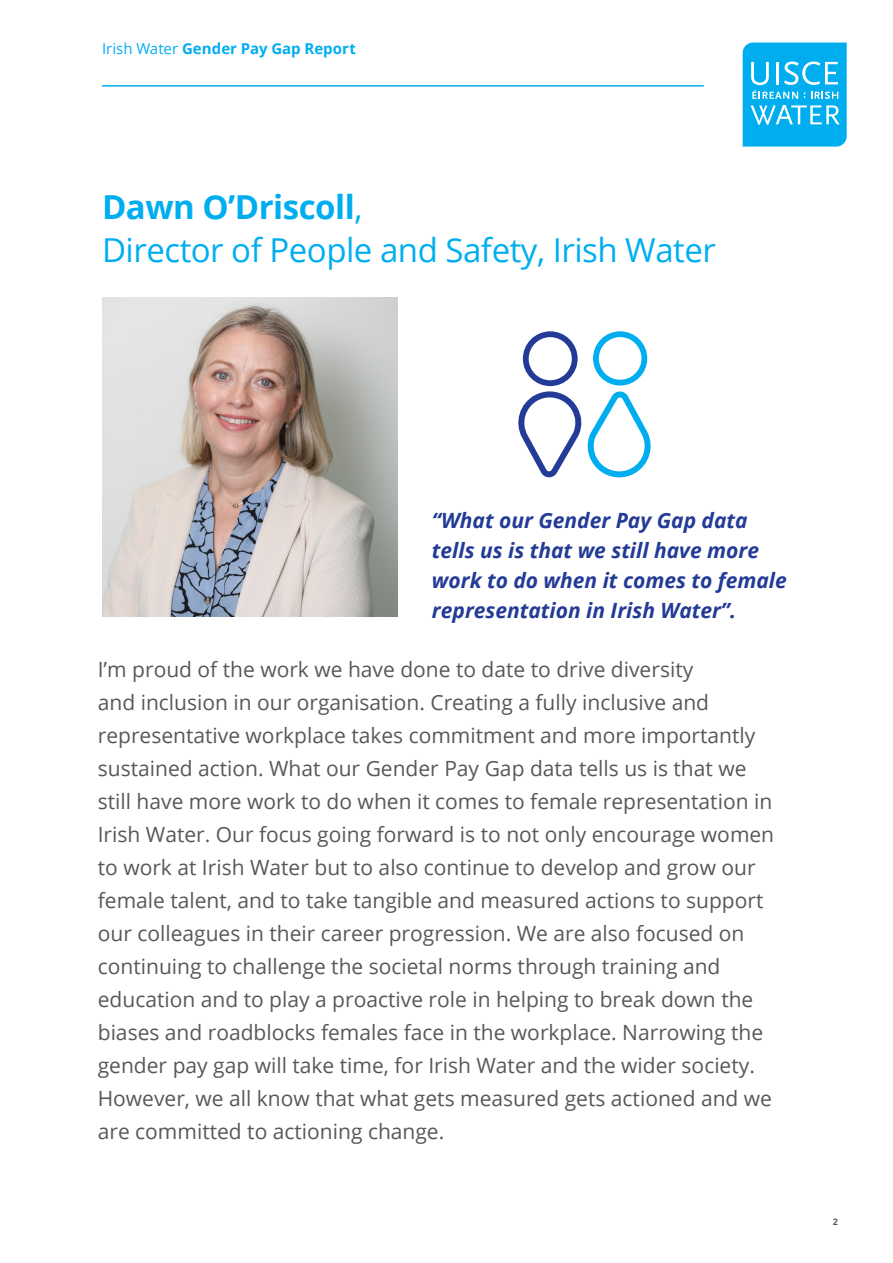
<style>
.page{position:relative;width:893px;height:1263px;background:#fff}
.page>*{position:absolute;margin:0;border:0;box-sizing:border-box;transform-origin:0 0}
.t1{font:33px "Open Sans";letter-spacing:-.015em;color:#00aeef}
.t2{font:700 33px "Open Sans";letter-spacing:-.015em;color:#00aeef}
.t3{font:21px/33px "Open Sans";color:#57585a}
.t4{font:italic 700 21px/30px "Open Sans";color:#233b96}
.t5{font:700 15px "Open Sans";letter-spacing:.005em;color:#00aeef}
.Footer_-_Pg_No{font:700 9px "Open Sans";color:#57585a}
.s1{font-weight:400}
</style>
<div class="page">
<hr style="left:102px;top:85px;width:602px;height:2px;background:#00aeef">
<img style="left:102px;top:298px;width:296px;height:319px">
<svg style="left:518px;top:331px;width:133px;height:147px"></svg>
<svg style="left:743px;top:43px;width:104px;height:104px"></svg>
<p class="t5" style="left:102px;top:38px;width:255px"><span class="s1">Irish Water</span> Gender Pay Gap Report</p>
<p class="t2" style="left:102px;top:183px;width:262px">Dawn O’Driscoll<span class="s1">,</span></p>
<p class="t1" style="left:102px;top:227px;width:615px">Director of People and Safety, Irish Water</p>
<p class="t4" style="left:432px;top:504px;width:356px">“What our Gender Pay Gap data tells us is that we still have more work to do when it comes to female representation in Irish Water”.</p>
<p class="t3" style="left:98px;top:653px;width:678px">I’m proud of the work we have done to date to drive diversity<br>and inclusion in our organisation. Creating a fully inclusive and representative workplace takes commitment and more importantly sustained action. What our Gender Pay Gap data tells us is that we still have more work to do when it comes to female representation in Irish Water. Our focus going forward is to not only encourage women to work at Irish Water but to also continue to develop and grow our female talent, and to take tangible and measured actions to support our colleagues in their career progression. We are also focused on continuing to challenge the societal norms through training and education and to play a proactive role in helping to break down the biases and roadblocks females face in the workplace. Narrowing the gender pay gap will take time, for Irish Water and the wider society.<br>However, we all know that what gets measured gets actioned and we are committed to actioning change.</p>
<p class="Footer_-_Pg_No" style="left:833px;top:1215px;width:7px">2</p>
</div>
